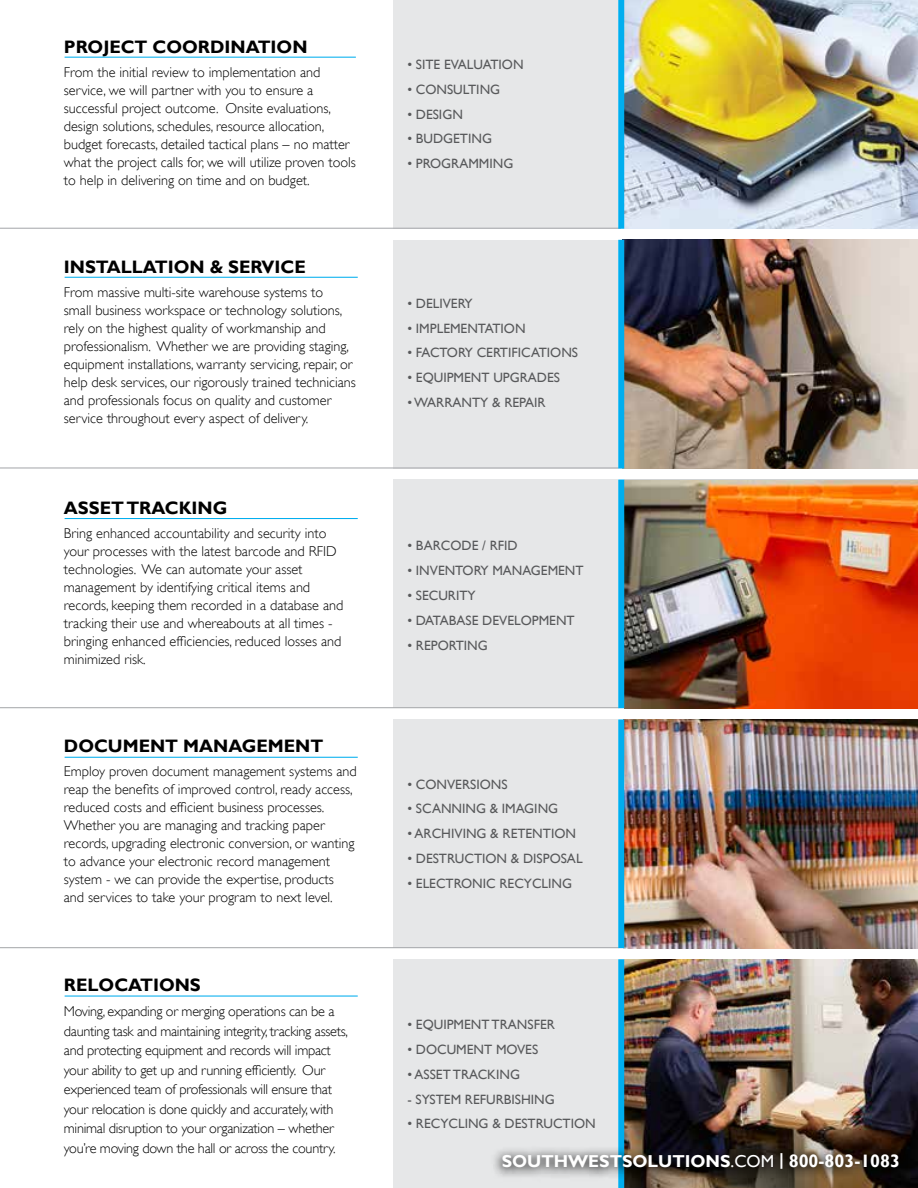
<style>
.page{position:relative;width:918px;height:1188px;background:#fff}
.page>*{position:absolute;margin:0;border:0;box-sizing:border-box;transform-origin:0 0}
.t1{font:700 18px "Gill Sans";color:#000}
.t2{font:700 18px "Gill Sans";color:#fff}
.t3{font:700 17.25px "Gill Sans";color:#fff}
.t4{font:17.25px "Gill Sans";color:#fff}
.t5{font:300 14.25px/18px "Gill Sans";color:#000}
.t6{font:300 14.25px/19.5px "Gill Sans";letter-spacing:-.02em;color:#000}
.t7{font:13.5px "Gill Sans";color:#58595b}
.s1{font-size:17.25px}
</style>
<div class="page">
<img style="left:624px;top:719px;width:294px;height:229px">
<div style="left:394px;top:719px;width:224px;height:229px;background:#e6e7e8"></div>
<hr style="left:0;top:947px;width:619px;height:1px;background:#a7a9ac">
<div style="left:618px;top:719px;width:6px;height:229px;background:#00aeef"></div>
<img style="left:624px;top:959px;width:294px;height:229px">
<div style="left:394px;top:959px;width:224px;height:229px;background:#e6e7e8"></div>
<div style="left:618px;top:959px;width:6px;height:229px;background:#00aeef"></div>
<img style="left:624px;top:0;width:294px;height:229px">
<div style="left:394px;top:0;width:224px;height:229px;background:#e6e7e8"></div>
<hr style="left:0;top:228px;width:621px;height:1px;background:#a7a9ac">
<div style="left:618px;top:0;width:6px;height:229px;background:#00aeef"></div>
<div style="left:394px;top:240px;width:224px;height:229px;background:#e6e7e8"></div>
<img style="left:624px;top:240px;width:294px;height:229px">
<hr style="left:0;top:467px;width:619px;height:2px;background:#a7a9ac">
<div style="left:618px;top:240px;width:6px;height:229px;background:#00aeef"></div>
<div style="left:394px;top:480px;width:224px;height:228px;background:#e6e7e8"></div>
<img style="left:624px;top:480px;width:294px;height:228px">
<hr style="left:0;top:707px;width:619px;height:1px;background:#a7a9ac">
<div style="left:618px;top:480px;width:6px;height:228px;background:#00aeef"></div>
<hr style="left:65px;top:57px;width:291px;height:1px;background:#00aeef">
<hr style="left:65px;top:277px;width:293px;height:1px;background:#00aeef">
<hr style="left:65px;top:518px;width:293px;height:1px;background:#00aeef">
<hr style="left:65px;top:757px;width:293px;height:1px;background:#00aeef">
<hr style="left:65px;top:996px;width:293px;height:1px;background:#00aeef">
<div style="left:490px;top:1145px;width:418px;height:37px;background:#000;opacity:.65"></div>
<p class="t1" style="left:64px;top:36px;width:25px">PROJECT</p>
<p class="t1" style="left:153px;top:36px;width:28px">COORDINATION</p>
<p class="t5" style="left:64px;top:63px;width:293px">From the initial review to implementation and service, we will partner with you to ensure a successful project outcome. Onsite evaluations, design solutions, schedules, resource allocation, budget forecasts, detailed tactical plans – no matter what the project calls for, we will utilize proven tools to help in delivering on time and on budget.</p>
<p class="t1" style="left:64px;top:256px;width:19px">INSTALLATION</p>
<p class="t1" style="left:210px;top:256px;width:76px">&amp; SERVICE</p>
<p class="t5" style="left:64px;top:282px;width:293px">From massive multi-site warehouse systems to<br>small business workspace or technology solutions, rely on the highest quality of workmanship and professionalism. Whether we are providing staging, equipment installations, warranty servicing, repair, or help desk services, our rigorously trained technicians and professionals focus on quality and customer service throughout every aspect of delivery.</p>
<p class="t1" style="left:64px;top:497px;width:27px">ASSET</p>
<p class="t1" style="left:126px;top:497px;width:27px">TRAC</p>
<p class="t1" style="left:179px;top:497px;width:25px">KING</p>
<p class="t5" style="left:64px;top:523px;width:281px">Bring enhanced accountability and security into your processes with the latest barcode and RFID technologies. We can automate your asset management by identifying critical items and records, keeping them recorded in a database and tracking their use and whereabouts at all times - bringing enhanced efficiencies, reduced losses and minimized risk.</p>
<p class="t1" style="left:64px;top:736px;width:74px">DOCUMENT</p>
<p class="t1" style="left:183px;top:736px;width:31px">MANAGEMENT</p>
<p class="t5" style="left:64px;top:762px;width:294px">Employ proven document management systems and reap the benefits of improved control, ready access, reduced costs and efficient business processes.<br>Whether you are managing and tracking paper records, upgrading electronic conversion, or wanting to advance your electronic record management system - we can provide the expertise, products and services to take your program to next level.</p>
<p class="t1" style="left:64px;top:974px;width:26px">RELOCATIONS</p>
<p class="t6" style="left:64px;top:1001px;width:286px">Moving, expanding or merging operations can be a daunting task and maintaining integrity, tracking assets, and protecting equipment and records will impact your ability to get up and running efficiently. Our experienced team of professionals will ensure that your relocation is done quickly and accurately, with minimal disruption to your organization – whether you’re moving down the hall or across the country.</p>
<p class="t7" style="left:407px;top:56px;width:118px">• SITE EVALUATION</p>
<p class="t7" style="left:407px;top:81px;width:94px">• CONSULTING</p>
<p class="t7" style="left:407px;top:106px;width:57px">• DESIGN</p>
<p class="t7" style="left:407px;top:131px;width:86px">• BUDGETING</p>
<p class="t7" style="left:407px;top:156px;width:108px">• PROGRAMMING</p>
<p class="t7" style="left:407px;top:295px;width:67px">• DELIVERY</p>
<p class="t7" style="left:407px;top:320px;width:120px">• IMPLEMENTATION</p>
<p class="t7" style="left:407px;top:345px;width:172px">• FACTORY CERTIFICATIONS</p>
<p class="t7" style="left:407px;top:370px;width:154px">• EQUIPMENT UPGRADES</p>
<p class="t7" style="left:407px;top:395px;width:140px">• WARRANTY &amp; REPAIR</p>
<p class="t7" style="left:407px;top:538px;width:112px">• BARCODE / RFID</p>
<p class="t7" style="left:407px;top:563px;width:178px">• INVENTORY MANAGEMENT</p>
<p class="t7" style="left:407px;top:588px;width:70px">• SECURITY</p>
<p class="t7" style="left:407px;top:613px;width:169px">• DATABASE DEVELOPMENT</p>
<p class="t7" style="left:407px;top:638px;width:82px">• REPORTING</p>
<p class="t7" style="left:407px;top:776px;width:102px">• CONVERSIONS</p>
<p class="t7" style="left:407px;top:801px;width:152px">• SCANNING &amp; IMAGING</p>
<p class="t7" style="left:407px;top:826px;width:170px">• ARCHIVING &amp; RETENTION</p>
<p class="t7" style="left:407px;top:851px;width:177px">• DESTRUCTION &amp; DISPOSAL</p>
<p class="t7" style="left:407px;top:876px;width:166px">• ELECTRONIC RECYCLING</p>
<p class="t7" style="left:407px;top:1016px;width:149px">• EQUIPMENT TRANSFER</p>
<p class="t7" style="left:407px;top:1041px;width:132px">• DOCUMENT MOVES</p>
<p class="t7" style="left:407px;top:1066px;width:114px">• ASSET TRACKING</p>
<p class="t7" style="left:407px;top:1091px;width:149px">- SYSTEM REFURBISHING</p>
<p class="t7" style="left:407px;top:1116px;width:190px">• RECYCLING &amp; DESTRUCTION</p>
<p class="t3" style="left:502px;top:1151px;width:99px">SOUTHWEST</p>
<p class="t3" style="left:622px;top:1151px;width:63px">SOLUTIONS</p>
<p class="t4" style="left:731px;top:1151px;width:18px">.COM</p>
<p class="t2" style="left:779px;top:1150px;width:122px"><span class="s1">|</span> 800-803-1083</p>
</div>
